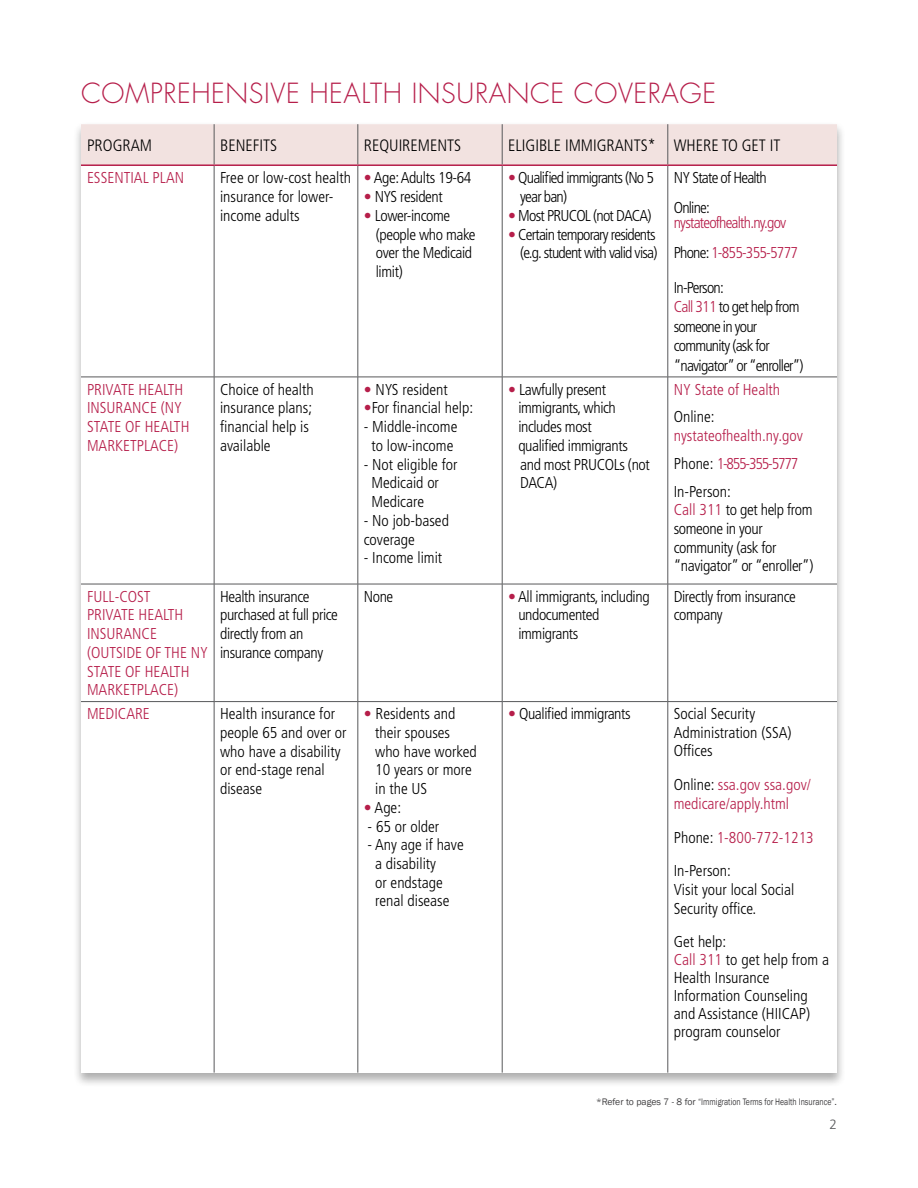
<style>
.page{position:relative;width:918px;height:1188px;background:#fff}
.page>*{position:absolute;margin:0;border:0;box-sizing:border-box;transform-origin:0 0}
.t1{font:300 27px "Futura Std";letter-spacing:.02em;color:#b61e4a}
.t2{font:300 condensed 16.5px "Frutiger LT Std";color:#000}
.t3{font:300 condensed 15.75px/18.8px "Frutiger LT Std";color:#000}
.t4{font:300 condensed 15.75px/18.8px "Frutiger LT Std";letter-spacing:-.025em;color:#000}
.t5{font:300 condensed 15.75px/18.8px "Frutiger LT Std";color:#b61e4a}
.t6{font:300 condensed 15.75px/19.5px "Frutiger LT Std";letter-spacing:-.05em;color:#000}
.t7{font:300 condensed 15.75px/30px "Frutiger LT Std";letter-spacing:-.05em;color:#b61e4a}
.t8{font:300 13.5px "Frutiger LT Std";color:#58595b}
.t9{font:9.75px "Franklin Gothic";color:#414042}
.s1{color:#b61e4a}
.s2{color:#000}
</style>
<div class="page">
<div style="left:72px;top:121px;width:774px;height:966px;background:#000;opacity:.32"></div>
<div style="left:81px;top:124px;width:756px;height:948px;background:#fff"></div>
<div style="left:81px;top:124px;width:756px;height:40px;background:#f2e2e0"></div>
<hr style="left:81px;top:377px;width:133px;height:1px;background:#58595b">
<hr style="left:214px;top:377px;width:144px;height:1px;background:#58595b">
<hr style="left:358px;top:377px;width:144px;height:1px;background:#58595b">
<hr style="left:502px;top:377px;width:166px;height:1px;background:#58595b">
<hr style="left:668px;top:377px;width:169px;height:1px;background:#58595b">
<hr style="left:81px;top:584px;width:133px;height:1px;background:#58595b">
<hr style="left:214px;top:584px;width:144px;height:1px;background:#58595b">
<hr style="left:358px;top:584px;width:144px;height:1px;background:#58595b">
<hr style="left:502px;top:584px;width:166px;height:1px;background:#58595b">
<hr style="left:668px;top:584px;width:169px;height:1px;background:#58595b">
<hr style="left:81px;top:701px;width:133px;height:1px;background:#58595b">
<hr style="left:214px;top:701px;width:144px;height:1px;background:#58595b">
<hr style="left:358px;top:701px;width:144px;height:1px;background:#58595b">
<hr style="left:502px;top:701px;width:166px;height:1px;background:#58595b">
<hr style="left:668px;top:701px;width:169px;height:1px;background:#58595b">
<hr style="left:214px;top:166px;width:1px;height:211px;background:#58595b">
<hr style="left:358px;top:166px;width:1px;height:211px;background:#58595b">
<hr style="left:502px;top:166px;width:1px;height:211px;background:#58595b">
<hr style="left:668px;top:166px;width:1px;height:211px;background:#58595b">
<hr style="left:214px;top:377px;width:1px;height:207px;background:#58595b">
<hr style="left:358px;top:377px;width:1px;height:207px;background:#58595b">
<hr style="left:502px;top:377px;width:1px;height:207px;background:#58595b">
<hr style="left:668px;top:377px;width:1px;height:207px;background:#58595b">
<hr style="left:214px;top:584px;width:1px;height:117px;background:#58595b">
<hr style="left:358px;top:584px;width:1px;height:117px;background:#58595b">
<hr style="left:502px;top:584px;width:1px;height:117px;background:#58595b">
<hr style="left:668px;top:584px;width:1px;height:117px;background:#58595b">
<hr style="left:214px;top:702px;width:1px;height:371px;background:#58595b">
<hr style="left:358px;top:702px;width:1px;height:371px;background:#58595b">
<hr style="left:502px;top:702px;width:1px;height:371px;background:#58595b">
<hr style="left:668px;top:702px;width:1px;height:371px;background:#58595b">
<hr style="left:214px;top:124px;width:1px;height:40px;background:#58595b">
<hr style="left:358px;top:124px;width:1px;height:40px;background:#58595b">
<hr style="left:502px;top:124px;width:1px;height:40px;background:#58595b">
<hr style="left:668px;top:124px;width:1px;height:40px;background:#58595b">
<hr style="left:81px;top:164px;width:133px;height:2px;background:#b61e4a">
<hr style="left:214px;top:164px;width:144px;height:2px;background:#b61e4a">
<hr style="left:358px;top:164px;width:144px;height:2px;background:#b61e4a">
<hr style="left:502px;top:164px;width:166px;height:2px;background:#b61e4a">
<hr style="left:668px;top:164px;width:169px;height:2px;background:#b61e4a">
<h1 class="t1" style="left:81px;top:77px;width:637px">COMPREHENSIVE HEALTH INSURANCE COVERAGE</h1>
<p class="t2" style="left:87px;top:136px;width:67px">PROGRAM</p>
<p class="t2" style="left:220px;top:136px;width:59px">BENEFITS</p>
<p class="t2" style="left:364px;top:136px;width:99px">REQUIREMENTS</p>
<p class="t2" style="left:508px;top:136px;width:274px">ELIGIBLE IMMIGRANTS* WHERE TO GET IT</p>
<p class="t5" style="left:87px;top:169px;width:99px">ESSENTIAL PLAN</p>
<p class="t3" style="left:220px;top:169px;width:132px">Free or low-cost health insurance for lower&shy;income adults</p>
<p class="t4" style="left:364px;top:169px;width:109px"><span class="s1">•</span> Age: Adults 19-64</p>
<p class="t6" style="left:674px;top:163px;width:95px;line-height:30px">NY State of Health<br>Online:</p>
<p class="t7" style="left:674px;top:208px;width:126px">nystateofhealth.ny.gov<br><span class="s2">Phone:</span> 1-855-355-5777</p>
<p class="t6" style="left:674px;top:278px;width:131px">In-Person:<br><span class="s1">Call 311</span> to get help from someone in your community (ask for “navigator” or “enroller”)</p>
<p class="t6" style="left:520px;top:169px;width:135px;line-height:18.8px;text-indent:-12px"><span class="s1">•</span> Qualified immigrants (No 5 year ban)</p>
<p class="t6" style="left:508px;top:206px;width:145px"><span class="s1">•</span> Most PRUCOL (not DACA)</p>
<p class="t6" style="left:508px;top:225px;width:151px;line-height:18.8px;text-align:right"><span class="s1">•</span> Certain temporary residents (e.g. student with valid visa)</p>
<p class="t4" style="left:364px;top:188px;width:81px"><span class="s1">•</span> NYS resident</p>
<p class="t4" style="left:376px;top:206px;width:101px;text-indent:-12px"><span class="s1">•</span> Lower-income (people who make over the Medicaid limit)</p>
<p class="t5" style="left:87px;top:380px;width:104px">PRIVATE HEALTH<br>INSURANCE (NY<br>STATE OF HEALTH<br>MARKETPLACE)</p>
<p class="t3" style="left:220px;top:380px;width:95px">Choice of health insurance plans; financial help is available</p>
<p class="t3" style="left:364px;top:380px;width:86px"><span class="s1">•</span> NYS resident</p>
<p class="t3" style="left:364px;top:399px;width:111px"><span class="s1">•</span>For financial help:</p>
<p class="t3" style="left:364px;top:417px;width:95px;text-align:center">- Middle-income to low-income</p>
<p class="t3" style="left:371px;top:455px;width:88px;text-indent:-8px">- Not eligible for<br>Medicaid or<br>Medicare</p>
<p class="t3" style="left:364px;top:511px;width:87px">- No job-based coverage</p>
<p class="t3" style="left:364px;top:549px;width:80px">- Income limit</p>
<p class="t4" style="left:518px;top:380px;width:133px;text-indent:-10px"><span class="s1">•</span> Lawfully present immigrants, which includes most<br>qualified immigrants and most PRUCOLs (not<br>DACA)</p>
<p class="t5" style="left:674px;top:380px;width:108px">NY State of Health</p>
<p class="t3" style="left:674px;top:408px;width:42px">Online:</p>
<p class="t5" style="left:674px;top:422px;width:131px;line-height:27.8px">nystateofhealth.ny.gov<br><span class="s2">Phone:</span> 1-855-355-5777<br><span class="s2">In-Person:</span></p>
<p class="t4" style="left:674px;top:501px;width:141px"><span class="s1">Call 311</span> to get help from someone in your community (ask for “navigator” or “enroller”)</p>
<p class="t5" style="left:87px;top:587px;width:123px">FULL-COST<br>PRIVATE HEALTH<br>INSURANCE (OUTSIDE OF THE NY<br>STATE OF HEALTH<br>MARKETPLACE)</p>
<p class="t4" style="left:220px;top:587px;width:119px">Health insurance purchased at full price directly from an insurance company</p>
<p class="t3" style="left:364px;top:587px;width:31px">None</p>
<p class="t4" style="left:518px;top:587px;width:133px;text-indent:-10px"><span class="s1">•</span> All immigrants, including undocumented immigrants</p>
<p class="t4" style="left:674px;top:587px;width:124px">Directly from insurance company</p>
<p class="t5" style="left:87px;top:704px;width:64px">MEDICARE</p>
<p class="t3" style="left:220px;top:704px;width:128px">Health insurance for people 65 and over or who have a disability or end-stage renal disease</p>
<p class="t3" style="left:375px;top:704px;width:103px;text-indent:-11px"><span class="s1">•</span> Residents and their spouses who have worked<br>10 years or more in the US</p>
<p class="t3" style="left:364px;top:798px;width:39px"><span class="s1">•</span> Age:</p>
<p class="t3" style="left:368px;top:817px;width:73px">- 65 or older</p>
<p class="t3" style="left:375px;top:836px;width:90px;text-indent:-8px">- Any age if have a disability<br>or endstage renal disease</p>
<p class="t4" style="left:508px;top:704px;width:124px"><span class="s1">•</span> Qualified immigrants</p>
<p class="t3" style="left:674px;top:704px;width:119px">Social Security<br>Administration (SSA)<br>Offices</p>
<p class="t5" style="left:674px;top:776px;width:139px"><span class="s2">Online:</span> ssa.gov ssa.gov/ medicare/apply.html</p>
<p class="t3" style="left:674px;top:821px;width:142px;line-height:33.8px">Phone: <span class="s1">1-800-772-1213<br></span>In-Person:</p>
<p class="t3" style="left:674px;top:881px;width:122px">Visit your local Social<br>Security office.</p>
<p class="t3" style="left:674px;top:933px;width:157px;line-height:18px">Get help:<br><span class="s1">Call 311</span> to get help from a<br>Health Insurance<br>Information Counseling and Assistance (HIICAP) program counselor</p>
<p class="t9" style="left:596px;top:1096px;width:242px">*Refer to pages 7 - 8 for “Immigration Terms for Health Insurance”.</p>
<p class="t8" style="left:829px;top:1117px;width:9px">2</p>
</div>
